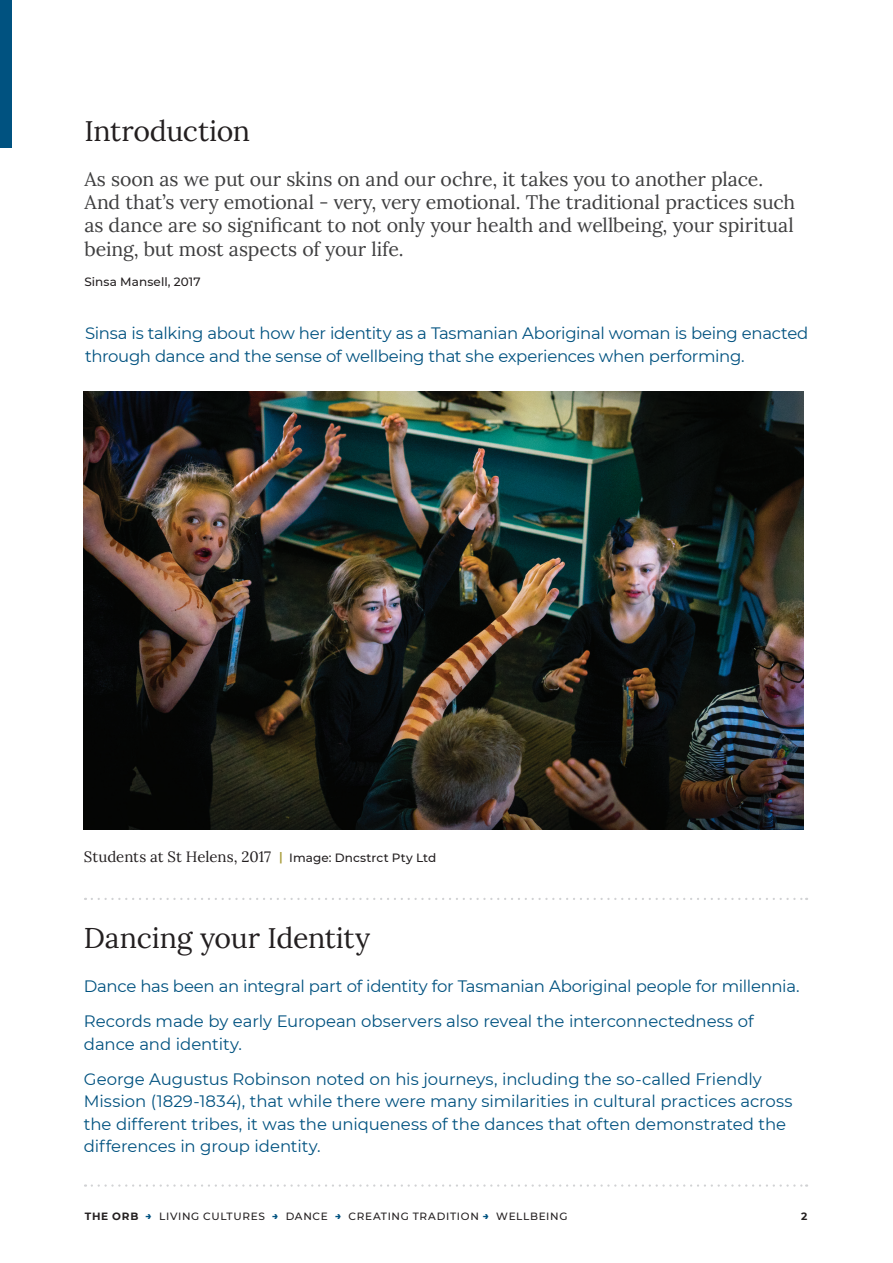
<style>
.page{position:relative;width:893px;height:1263px;background:#fff}
.page>*{position:absolute;margin:0;border:0;box-sizing:border-box;transform-origin:0 0}
.t1{font:28.5px "Lora";letter-spacing:-.015em;color:#231f20}
.t2{font:19.5px/23.2px "Lora";letter-spacing:-.005em;color:#3e3e3f}
.t3{font:16.5px/22.5px "Montserrat";letter-spacing:-.01em;color:#005280}
.t4{font:15px "Lora";letter-spacing:-.005em;color:#231f20}
.t5{font:500 12px "Montserrat";letter-spacing:.01em;color:#231f20}
.t6{font:500 10.5px "Montserrat";letter-spacing:.065em;color:#231f20}
.t7{font:700 10.5px "Montserrat";color:#231f20}
.s1{font-family:"Montserrat";font-weight:600;font-size:12px;color:#a69935}
.s2{font-family:"Montserrat";font-weight:500;font-size:12px}
.s3{font-weight:700}
.s4{font-weight:800;color:#005280}
</style>
<div class="page">
<svg style="left:92px;top:1184px;width:715px;height:3px"></svg>
<div style="left:0;top:0;width:11px;height:148px;background:#005280"></div>
<img style="left:84px;top:391px;width:720px;height:438px">
<svg style="left:92px;top:898px;width:715px;height:2px"></svg>
<h1 class="t1" style="left:84px;top:110px;width:167px">Introduction</h1>
<p class="t2" style="left:84px;top:166px;width:712px">As soon as we put our skins on and our ochre, it takes you to another place.<br>And that’s very emotional - very, very emotional. The traditional practices such as dance are so significant to not only your health and wellbeing, your spiritual being, but most aspects of your life.</p>
<p class="t5" style="left:84px;top:274px;width:118px">Sinsa Mansell, 2017</p>
<p class="t3" style="left:85px;top:321px;width:725px">Sinsa is talking about how her identity as a Tasmanian Aboriginal woman is being enacted through dance and the sense of wellbeing that she experiences when performing.</p>
<p class="t4" style="left:84px;top:845px;width:354px">Students at St Helens, 2017 <span class="s1">|</span> <span class="s2">Image: Dncstrct Pty Ltd</span></p>
<h1 class="t1" style="left:84px;top:916px;width:288px">Dancing your Identity</h1>
<p class="t3" style="left:84px;top:968px;width:717px;line-height:35.2px">Dance has been an integral part of identity for Tasmanian Aboriginal people for millennia.<br>Records made by early European observers also reveal the interconnectedness of</p>
<p class="t3" style="left:84px;top:1025px;width:679px;line-height:35.2px">dance and identity.<br>George Augustus Robinson noted on his journeys, including the so-called Friendly</p>
<p class="t3" style="left:84px;top:1089px;width:710px">Mission (1829-1834), that while there were many similarities in cultural practices across the different tribes, it was the uniqueness of the dances that often demonstrated the differences in group identity.</p>
<p class="t6" style="left:85px;top:1209px;width:484px"><span class="s3">THE ORB</span> <span class="s4">→</span> LIVING CULTURES <span class="s4">→</span> DANCE <span class="s4">→</span> CREATING TRADITION <span class="s4">→</span> WELLBEING</p>
<p class="t7" style="left:801px;top:1209px;width:8px">2</p>
</div>
